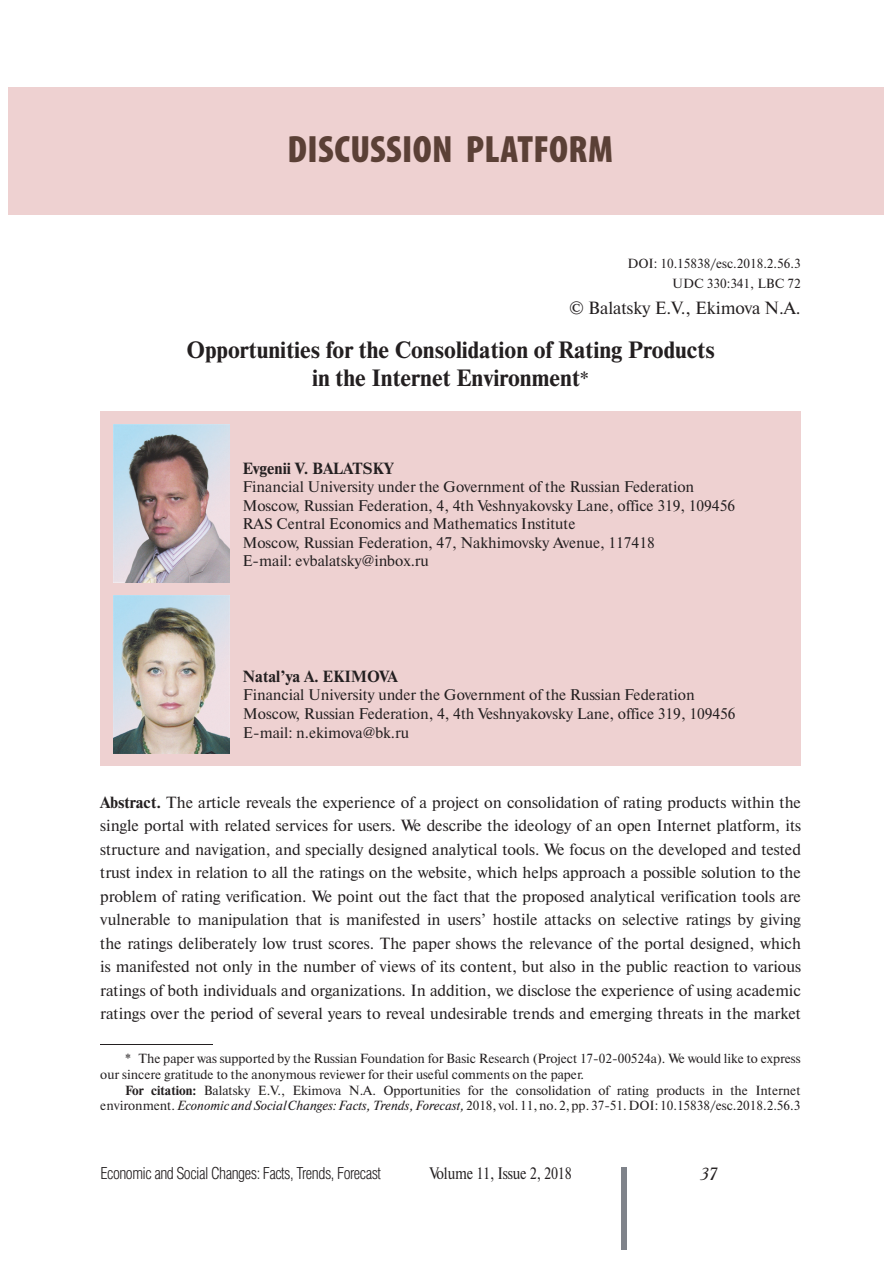
<style>
.page{position:relative;width:893px;height:1263px;background:#fff}
.page>*{position:absolute;margin:0;border:0;box-sizing:border-box;transform-origin:0 0}
.t1{font:900 condensed 38.25px "Myriad Pro";letter-spacing:.01em;color:#5b4036}
.t2{font:700 23.55px/28.2px "Newton C";color:#231f20;text-align:center}
.t3{font:17.7px "Newton C";color:#231f20}
.t4{font:italic 17.7px "Academy";color:#231f20}
.t5{font:300 16.65px "Helios Cond";letter-spacing:-.03em;color:#231f20}
.t6{font:16.65px "Newton C";letter-spacing:-.01em;color:#231f20;scale:.85 1}
.t7{font:16.2px/23.5px "Newton C";color:#231f20;text-align:justify}
.t8{font:700 16.2px "Newton C";color:#231f20}
.t9{font:15.45px/18.5px "Newton C";color:#231f20}
.t10{font:13.2px/15.9px "Newton C";color:#231f20;text-align:right}
.s1{font-weight:400;font-size:20.55px}
.s2{font-weight:700}
.s3{font-style:italic}
</style>
<div class="page">
<div style="left:621px;top:1167px;width:5px;height:83px;background:#7f838a"></div>
<hr style="left:101px;top:1044px;width:112px;height:1px;background:#231f20">
<div style="left:100px;top:412px;width:700px;height:354px;background:#eed1d1"></div>
<div style="left:9px;top:87px;width:875px;height:127px;background:#eed1d1"></div>
<img style="left:113px;top:424px;width:117px;height:159px">
<img style="left:113px;top:595px;width:117px;height:159px">
<h1 class="t1" style="left:288px;top:136px;width:327px">DISCUSSION PLATFORM</h1>
<p class="t10" style="left:627px;top:255px;width:175px;line-height:20.1px">DOI: 10.15838/esc.2018.2.56.3<br>UDC 330:341, LBC 72</p>
<p class="t3" style="left:569px;top:301px;width:233px">© Balatsky E.V., Ekimova N.A.</p>
<h2 class="t2" style="left:187px;top:337px;width:530px">Opportunities for the Consolidation of Rating Products in the Internet Environment<span class="s1">*</span></h2>
<p class="t8" style="left:242px;top:462px;width:152px">Evgenii V. BALATSKY</p>
<p class="t9" style="left:242px;top:479px;width:494px">Financial University under the Government of the Russian Federation Moscow, Russian Federation, 4, 4th Veshnyakovsky Lane, office 319, 109456<br>RAS Central Economics and Mathematics Institute<br>Moscow, Russian Federation, 47, Nakhimovsky Avenue, 117418<br>E-mail: evbalatsky@inbox.ru</p>
<p class="t8" style="left:243px;top:670px;width:156px">Natal’ya A. EKIMOVA</p>
<p class="t9" style="left:243px;top:687px;width:494px">Financial University under the Government of the Russian Federation<br>Moscow, Russian Federation, 4, 4th Veshnyakovsky Lane, office 319, 109456<br>E-mail: n.ekimova@bk.ru</p>
<p class="t7" style="left:100px;top:792px;width:702px"><span class="s2">Abstract.</span> The article reveals the experience of a project on consolidation of rating products within the single portal with related services for users. We describe the ideology of an open Internet platform, its structure and navigation, and specially designed analytical tools. We focus on the developed and tested trust index in relation to all the ratings on the website, which helps approach a possible solution to the problem of rating verification. We point out the fact that the proposed analytical verification tools are vulnerable to manipulation that is manifested in users’ hostile attacks on selective ratings by giving the ratings deliberately low trust scores. The paper shows the relevance of the portal designed, which is manifested not only in the number of views of its content, but also in the public reaction to various ratings of both individuals and organizations. In addition, we disclose the experience of using academic ratings over the period of several years to reveal undesirable trends and emerging threats in the market</p>
<p class="t10" style="left:100px;top:1051px;width:702px;text-align:left;text-indent:25px">* The paper was supported by the Russian Foundation for Basic Research (Project 17-02-00524a). We would like to express our sincere gratitude to the anonymous reviewer for their useful comments on the paper.</p>
<p class="t10" style="left:100px;top:1083px;width:702px"><span class="s2">For citation:</span> Balatsky E.V., Ekimova N.A. Opportunities for the consolidation of rating products in the Internet environment. <span class="s3">Economic and Social Changes: Facts, Trends, Forecast,</span> 2018, vol. 11, no. 2, pp. 37-51. DOI: 10.15838/esc.2018.2.56.3</p>
<p class="t5" style="left:101px;top:1168px;width:282px">Economic and Social Changes: Facts, Trends, Forecast</p>
<p class="t6" style="left:429px;top:1168px;width:169px">Volume 11, Issue 2, 2018</p>
<p class="t4" style="left:701px;top:1165px;width:18px">37</p>
</div>
